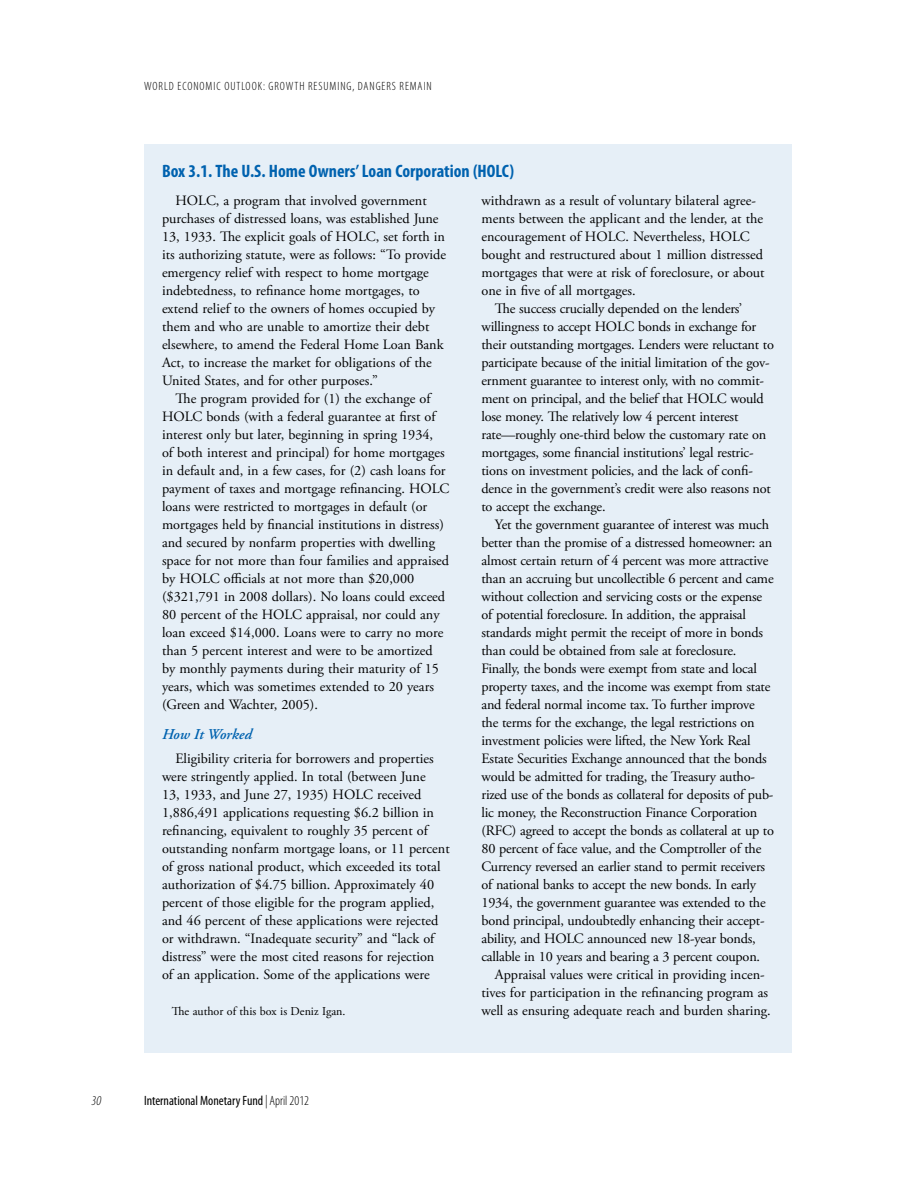
<style>
.page{position:relative;width:918px;height:1188px;background:#fff}
.page>*{position:absolute;margin:0;border:0;box-sizing:border-box;transform-origin:0 0}
.t1{font:700 condensed 18px "Myriad Pro";color:#0062af}
.t2{font:italic 600 15px "Adobe Garamond Pro";letter-spacing:-.01em;color:#0062af}
.t3{font:14.25px/18px "Adobe Garamond Pro";color:#000}
.t4{font:condensed 13.5px "Myriad Pro";color:#000}
.t5{font:italic 300 condensed 13.5px "Myriad Pro";color:#000}
.t6{font:300 condensed 12px "Myriad Pro";letter-spacing:.08em;color:#000}
.t7{font:12px "Adobe Garamond Pro";color:#000}
.s1{font-weight:300;font-style:italic}
.s2{font-weight:300}
</style>
<div class="page">
<div style="left:144px;top:144px;width:648px;height:909px;background:#e6eff7"></div>
<p class="t6" style="left:144px;top:80px;width:289px">WORLD ECONOMIC OUTLOOK: GROWTH RESUMING, DANGERS REMAIN</p>
<p class="t1" style="left:162px;top:160px;width:325px">Box 3.1. The U.S. Home Owners’ Loan Corporation (HOLC</p>
<p class="t1" style="left:509px;top:160px;width:6px">)</p>
<p class="t3" style="left:162px;top:192px;width:286px;text-indent:13px">HOLC, a program that involved government purchases of distressed loans, was established June 13, 1933. The explicit goals of HOLC, set forth in its authorizing statute, were as follows: “To provide emergency relief with respect to home mortgage indebtedness, to refinance home mortgages, to extend relief to the owners of homes occupied by them and who are unable to amortize their debt elsewhere, to amend the Federal Home Loan Bank Act, to increase the market for obligations of the United States, and for other purposes.”</p>
<p class="t3" style="left:162px;top:390px;width:289px;text-indent:13px">The program provided for (1) the exchange of HOLC bonds (with a federal guarantee at first of interest only but later, beginning in spring 1934,<br>of both interest and principal) for home mortgages in default and, in a few cases, for (2) cash loans for payment of taxes and mortgage refinancing. HOLC loans were restricted to mortgages in default (or mortgages held by financial institutions in distress) and secured by nonfarm properties with dwelling space for not more than four families and appraised by HOLC officials at not more than $20,000 ($321,791 in 2008 dollars). No loans could exceed 80 percent of the HOLC appraisal, nor could any loan exceed $14,000. Loans were to carry no more than 5 percent interest and were to be amortized<br>by monthly payments during their maturity of 15 years, which was sometimes extended to 20 years (Green and Wachter, 2005).</p>
<p class="t2" style="left:162px;top:726px;width:91px">How It Worked</p>
<p class="t3" style="left:162px;top:750px;width:289px;text-indent:13px">Eligibility criteria for borrowers and properties were stringently applied. In total (between June<br>13, 1933, and June 27, 1935) HOLC received 1,886,491 applications requesting $6.2 billion in refinancing, equivalent to roughly 35 percent of outstanding nonfarm mortgage loans, or 11 percent of gross national product, which exceeded its total authorization of $4.75 billion. Approximately 40 percent of those eligible for the program applied, and 46 percent of these applications were rejected or withdrawn. “Inadequate security” and “lack of distress” were the most cited reasons for rejection<br>of an application. Some of the applications were</p>
<p class="t7" style="left:172px;top:1004px;width:175px">The author of this box is Deniz Igan.</p>
<p class="t5" style="left:92px;top:1093px;width:11px">30</p>
<p class="t4" style="left:144px;top:1093px;width:167px">International Monetary Fund <span class="s1">|</span> <span class="s2">APRIL 2012</span></p>
<p class="t3" style="left:482px;top:192px;width:276px">withdrawn as a result of voluntary bilateral agree-</p>
<p class="t3" style="left:482px;top:210px;width:283px">ments between the applicant and the lender, at the</p>
<p class="t3" style="left:482px;top:228px;width:270px">encouragement of HOLC. Nevertheless, HOLC</p>
<p class="t3" style="left:482px;top:246px;width:283px">bought and restructured about 1 million distressed</p>
<p class="t3" style="left:482px;top:264px;width:285px">mortgages that were at risk of foreclosure, or about</p>
<p class="t3" style="left:482px;top:282px;width:156px">one in five of all mortgages.</p>
<p class="t3" style="left:495px;top:300px;width:249px">The success crucially depended on the lenders’</p>
<p class="t3" style="left:482px;top:318px;width:276px">willingness to accept HOLC bonds in exchange for</p>
<p class="t3" style="left:482px;top:336px;width:294px">their outstanding mortgages. Lenders were reluctant to</p>
<p class="t3" style="left:482px;top:354px;width:290px">participate because of the initial limitation of the gov-</p>
<p class="t3" style="left:482px;top:372px;width:284px">ernment guarantee to interest only, with no commit-</p>
<p class="t3" style="left:482px;top:390px;width:284px">ment on principal, and the belief that HOLC would</p>
<p class="t3" style="left:482px;top:408px;width:258px">lose money. The relatively low 4 percent interest</p>
<p class="t3" style="left:482px;top:426px;width:286px">rate—roughly one-third below the customary rate on</p>
<p class="t3" style="left:482px;top:444px;width:274px">mortgages, some financial institutions’ legal restric-</p>
<p class="t3" style="left:482px;top:462px;width:273px">tions on investment policies, and the lack of confi-</p>
<p class="t3" style="left:482px;top:480px;width:291px">dence in the government’s credit were also reasons not</p>
<p class="t3" style="left:482px;top:498px;width:126px">to accept the exchange.</p>
<p class="t3" style="left:495px;top:516px;width:276px">Yet the government guarantee of interest was much</p>
<p class="t3" style="left:482px;top:534px;width:292px">better than the promise of a distressed homeowner: an</p>
<p class="t3" style="left:482px;top:552px;width:288px">almost certain return of 4 percent was more attractive</p>
<p class="t3" style="left:482px;top:570px;width:294px">than an accruing but uncollectible 6 percent and came</p>
<p class="t3" style="left:482px;top:588px;width:282px">without collection and servicing costs or the expense</p>
<p class="t3" style="left:482px;top:606px;width:266px">of potential foreclosure. In addition, the appraisal</p>
<p class="t3" style="left:482px;top:624px;width:283px">standards might permit the receipt of more in bonds</p>
<p class="t3" style="left:482px;top:642px;width:256px">than could be obtained from sale at foreclosure.</p>
<p class="t3" style="left:482px;top:660px;width:277px">Finally, the bonds were exempt from state and local</p>
<p class="t3" style="left:482px;top:678px;width:290px">property taxes, and the income was exempt from state</p>
<p class="t3" style="left:482px;top:696px;width:275px">and federal normal income tax. To further improve</p>
<p class="t3" style="left:482px;top:714px;width:275px">the terms for the exchange, the legal restrictions on</p>
<p class="t3" style="left:482px;top:732px;width:271px">investment policies were lifted, the New York Real</p>
<p class="t3" style="left:482px;top:750px;width:287px">Estate Securities Exchange announced that the bonds</p>
<p class="t3" style="left:482px;top:768px;width:275px">would be admitted for trading, the Treasury autho-</p>
<p class="t3" style="left:482px;top:786px;width:294px">rized use of the bonds as collateral for deposits of pub-</p>
<p class="t3" style="left:482px;top:804px;width:277px">lic money, the Reconstruction Finance Corporation</p>
<p class="t3" style="left:482px;top:822px;width:294px">(RFC) agreed to accept the bonds as collateral at up to</p>
<p class="t3" style="left:482px;top:840px;width:281px">80 percent of face value, and the Comptroller of the</p>
<p class="t3" style="left:482px;top:858px;width:285px">Currency reversed an earlier stand to permit receivers</p>
<p class="t3" style="left:482px;top:876px;width:276px">of national banks to accept the new bonds. In early</p>
<p class="t3" style="left:482px;top:894px;width:286px">1934, the government guarantee was extended to the</p>
<p class="t3" style="left:482px;top:912px;width:285px">bond principal, undoubtedly enhancing their accept-</p>
<p class="t3" style="left:482px;top:930px;width:276px">ability, and HOLC announced new 18-year bonds,</p>
<p class="t3" style="left:482px;top:948px;width:280px">callable in 10 years and bearing a 3 percent coupon.</p>
<p class="t3" style="left:495px;top:966px;width:271px">Appraisal values were critical in providing incen-</p>
<p class="t3" style="left:482px;top:984px;width:288px">tives for participation in the refinancing program as</p>
<p class="t3" style="left:482px;top:1002px;width:291px">well as ensuring adequate reach and burden sharing.</p>
</div>
